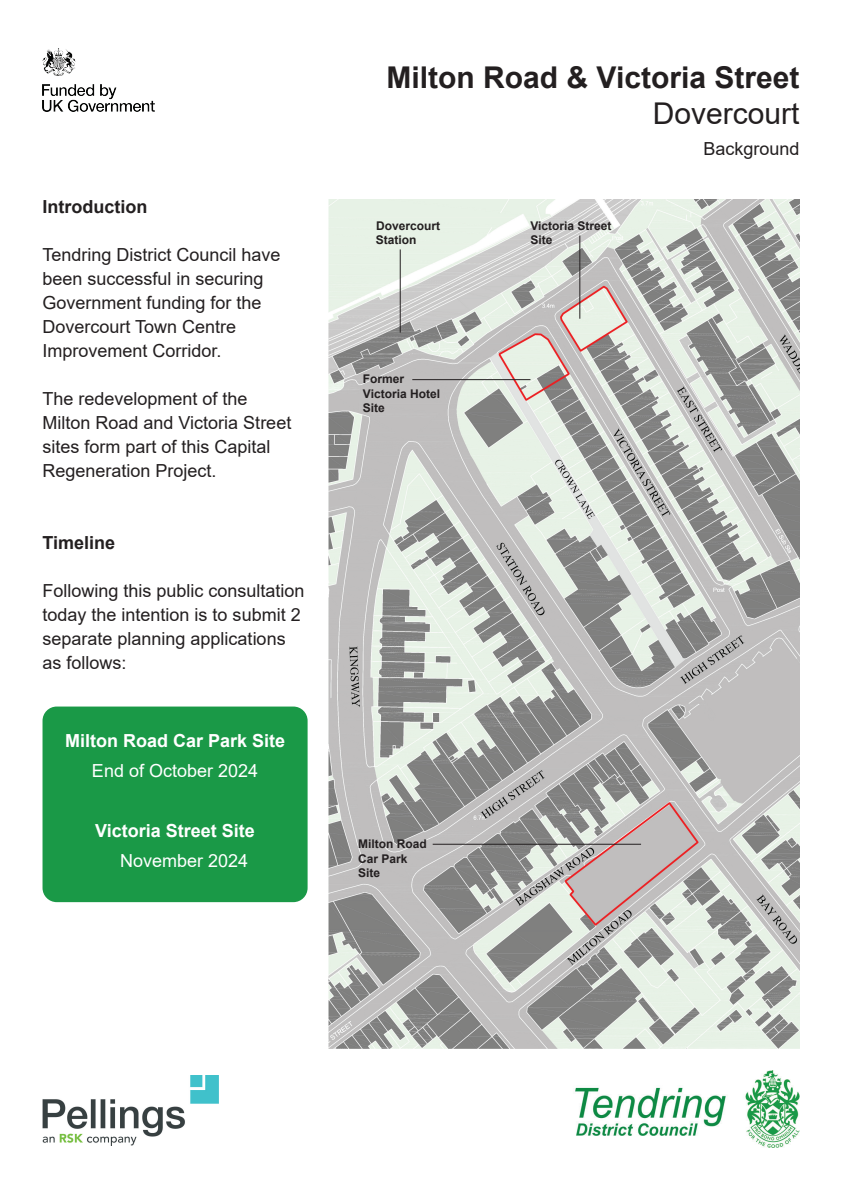
<style>
.page{position:relative;width:842px;height:1192px;background:#fff}
.page>*{position:absolute;margin:0;border:0;box-sizing:border-box;transform-origin:0 0}
.t1{font:700 30px "Arial";color:#231f20}
.t2{font:30px "Arial";color:#231f20}
.t3{font:18px/24px "Arial";color:#231f20}
.t4{font:700 18px/30px "Arial";color:#fff;text-align:center}
.t5{font:700 18px "Arial";color:#231f20}
.t6{font:700 12px/14.4px "Arial";color:#231f20}
.s1{font-weight:400}
</style>
<div class="page">
<img style="left:43px;top:49px;width:111px;height:62px">
<img style="left:43px;top:1075px;width:175px;height:71px">
<img style="left:575px;top:1070px;width:224px;height:78px">
<img style="left:329px;top:200px;width:470px;height:849px">
<hr style="left:412px;top:379px;width:118px;height:1px;background:#231f20">
<hr style="left:433px;top:844px;width:208px;height:1px;background:#231f20">
<hr style="left:400px;top:249px;width:1px;height:84px;background:#231f20">
<div style="left:43px;top:707px;width:265px;height:195px;background:#1a9947;border-radius:14px"></div>
<hr style="left:579px;top:236px;width:1px;height:83px;background:#231f20">
<p class="t5" style="left:43px;top:194px;width:106px">Introduction</p>
<p class="t3" style="left:43px;top:243px;width:240px">Tendring District Council have been successful in securing<br>Government funding for the<br>Dovercourt Town Centre<br>Improvement Corridor.</p>
<p class="t3" style="left:43px;top:387px;width:250px">The redevelopment of the<br>Milton Road and Victoria Street sites form part of this Capital<br>Regeneration Project.</p>
<p class="t5" style="left:43px;top:530px;width:74px">Timeline</p>
<p class="t3" style="left:43px;top:579px;width:264px">Following this public consultation today the intention is to submit 2 separate planning applications as follows:</p>
<p class="t4" style="left:65px;top:726px;width:222px">Milton Road Car Park Site<br><span class="s1">End of October 2024</span></p>
<p class="t4" style="left:120px;top:816px;width:136px;text-align:left;text-indent:-25px">Victoria Street Site<br><span class="s1">November 2024</span></p>
<h1 class="t1" style="left:387px;top:56px;width:414px">Milton Road &amp; Victoria Street</h1>
<h1 class="t2" style="left:653px;top:93px;width:148px">Dovercourt</h1>
<p class="t3" style="left:703px;top:136px;width:98px">Background</p>
<p class="t6" style="left:376px;top:218px;width:66px">Dovercourt<br>Station</p>
<p class="t6" style="left:363px;top:372px;width:79px">Former<br>Victoria Hotel<br>Site</p>
<p class="t6" style="left:530px;top:218px;width:83px">Victoria Street<br>Site</p>
<p class="t6" style="left:358px;top:837px;width:70px">Milton Road<br>Car Park<br>Site</p>
</div>
